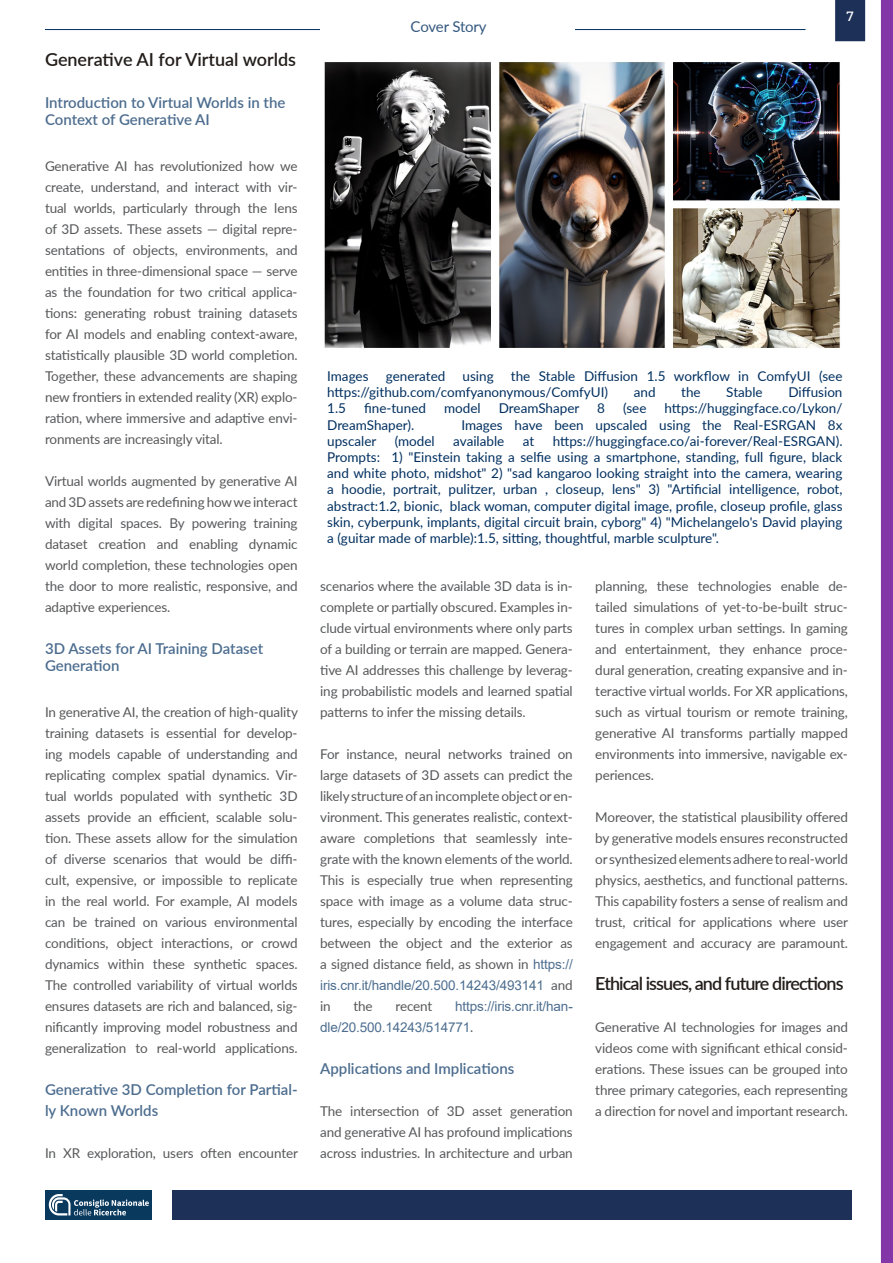
<style>
.page{position:relative;width:893px;height:1263px;background:#fff}
.page>*{position:absolute;margin:0;border:0;box-sizing:border-box;transform-origin:0 0}
.Paragrafo_base{font:600 18px "Lato";letter-spacing:-.05em;color:#241e1b}
.Paragrafo_base-2{font:600 18px "Lato";color:#241e1b}
.Sottotitolo_-_Interno_-_Colonna{font:600 15px/16.5px "Lato";color:#4d6d8f}
.Paragrafo_base-3{font:600 15px/21px "Lato";color:#4d6d8f}
.Section_title{font:15px "Lato";letter-spacing:-.015em;color:#33587f}
.Paragrafo_base-4{font:13.5px/21px "Lato";letter-spacing:-.01em;color:#57585a;text-align:justify}
.Didascalia_Giustificata{font:13.5px/16.2px "Lato";color:#002f5f}
.Paragrafo_base-5{font:13.5px/21px "Arial";letter-spacing:-.01em;color:#4d6d8f}
.t1{font:13.5px "Bitter";color:#fff}
.s1{font-family:"Arial";color:#4d6d8f}
.s2{font-family:"Lato";color:#57585a}
</style>
<div class="page">
<div style="left:172px;top:1190px;width:680px;height:30px;background:#1d3058"></div>
<div style="left:46px;top:1190px;width:106px;height:30px;background:#0a395e"></div>
<svg style="left:49px;top:1194px;width:100px;height:21px"></svg>
<hr style="left:45px;top:29px;width:761px;height:1px;background:#002f5f">
<svg style="left:835px;top:0;width:30px;height:41px"></svg>
<div style="left:320px;top:15px;width:253px;height:28px;background:#fff"></div>
<img style="left:324px;top:61px;width:516px;height:287px">
<div style="left:881px;top:0;width:12px;height:1263px;background:#8236a7"></div>
<p class="Paragrafo_base-2" style="left:45px;top:46px;width:253px">Generative AI for Virtual worlds</p>
<p class="Sottotitolo_-_Interno_-_Colonna" style="left:45px;top:94px;width:242px">Introduction to Virtual Worlds in the<br>Context of Generative AI</p>
<p class="Paragrafo_base-4" style="left:45px;top:155px;width:254px">Generative AI has revolutionized how we create, understand, and interact with vir&shy;tual worlds, particularly through the lens of 3D assets. These assets — digital repre&shy;sentations of objects, environments, and entities in three-dimensional space — serve as the foundation for two critical applica&shy;tions: generating robust training datasets for AI models and enabling context-aware, statistically plausible 3D world completion.<br>Together, these advancements are shaping new frontiers in extended reality (XR) explo&shy;ration, where immersive and adaptive envi&shy;ronments are increasingly vital.</p>
<p class="Paragrafo_base-4" style="left:45px;top:470px;width:254px">Virtual worlds augmented by generative AI and 3D assets are redefining how we interact with digital spaces. By powering training dataset creation and enabling dynamic world completion, these technologies open the door to more realistic, responsive, and adaptive experiences.</p>
<p class="Sottotitolo_-_Interno_-_Colonna" style="left:45px;top:640px;width:220px">3D Assets for AI Training Dataset<br>Generation</p>
<p class="Paragrafo_base-4" style="left:45px;top:701px;width:254px">In generative AI, the creation of high-quality training datasets is essential for develop&shy;ing models capable of understanding and replicating complex spatial dynamics. Vir&shy;tual worlds populated with synthetic 3D assets provide an efficient, scalable solu&shy;tion. These assets allow for the simulation of diverse scenarios that would be diffi&shy;cult, expensive, or impossible to replicate in the real world. For example, AI models can be trained on various environmental conditions, object interactions, or crowd dynamics within these synthetic spaces.<br>The controlled variability of virtual worlds ensures datasets are rich and balanced, sig&shy;nificantly improving model robustness and generalization to real-world applications.</p>
<p class="Paragrafo_base-3" style="left:45px;top:1078px;width:254px">Generative 3D Completion for Partial&shy;ly Known Worlds</p>
<p class="Paragrafo_base-4" style="left:45px;top:1142px;width:254px">In XR exploration, users often encounter</p>
<p class="Section_title" style="left:411px;top:16px;width:77px">Cover Story</p>
<p class="t1" style="left:847px;top:8px;width:8px">7</p>
<p class="Didascalia_Giustificata" style="left:327px;top:367px;width:517px;text-indent:184px">the Stable Diffusion 1.5 workflow in ComfyUI (see https://github.com/comfyanonymous/ComfyUI)</p>
<p class="Didascalia_Giustificata" style="left:327px;top:367px;width:43px">Images</p>
<p class="Didascalia_Giustificata" style="left:386px;top:367px;width:61px">generated</p>
<p class="Didascalia_Giustificata" style="left:463px;top:367px;width:33px">using</p>
<p class="Didascalia_Giustificata" style="left:634px;top:384px;width:23px">and</p>
<p class="Didascalia_Giustificata" style="left:681px;top:384px;width:21px">the</p>
<p class="Didascalia_Giustificata" style="left:726px;top:384px;width:38px">Stable</p>
<p class="Didascalia_Giustificata" style="left:788px;top:384px;width:56px">Diffusion</p>
<p class="Didascalia_Giustificata" style="left:327px;top:400px;width:20px">1.5</p>
<p class="Didascalia_Giustificata" style="left:364px;top:400px;width:63px">fine-tuned</p>
<p class="Didascalia_Giustificata" style="left:444px;top:400px;width:38px">model</p>
<p class="Didascalia_Giustificata" style="left:499px;top:400px;width:82px">DreamShaper</p>
<p class="Didascalia_Giustificata" style="left:597px;top:400px;width:9px">8</p>
<p class="Didascalia_Giustificata" style="left:623px;top:400px;width:25px">(see</p>
<p class="Didascalia_Giustificata" style="left:664px;top:400px;width:180px">https://huggingface.co/Lykon/</p>
<p class="Didascalia_Giustificata" style="left:327px;top:416px;width:89px">DreamShaper).</p>
<p class="Didascalia_Giustificata" style="left:461px;top:416px;width:383px">Images have been upscaled using the Real-ESRGAN 8x</p>
<p class="Didascalia_Giustificata" style="left:327px;top:432px;width:51px">upscaler</p>
<p class="Didascalia_Giustificata" style="left:395px;top:432px;width:42px">(model</p>
<p class="Didascalia_Giustificata" style="left:453px;top:432px;width:53px">available</p>
<p class="Didascalia_Giustificata" style="left:523px;top:432px;width:13px">at</p>
<p class="Didascalia_Giustificata" style="left:327px;top:432px;width:517px;text-align:justify;text-indent:226px">https://huggingface.co/ai-forever/Real-ESRGAN).<br>Prompts: 1) "Einstein taking a selfie using a smartphone, standing, full figure, black and white photo, midshot" 2) "sad kangaroo looking straight into the camera, wearing a hoodie, portrait, pulitzer, urban , closeup, lens" 3) "Artificial intelligence, robot, abstract:1.2, bionic, black woman, computer digital image, profile, closeup profile, glass skin, cyberpunk, implants, digital circuit brain, cyborg" 4) "Michelangelo's David playing a (guitar made of marble):1.5, sitting, thoughtful, marble sculpture".</p>
<p class="Paragrafo_base-4" style="left:320px;top:575px;width:254px">scenarios where the available 3D data is in&shy;complete or partially obscured. Examples in&shy;clude virtual environments where only parts of a building or terrain are mapped. Genera&shy;tive AI addresses this challenge by leverag&shy;ing probabilistic models and learned spatial patterns to infer the missing details.</p>
<p class="Paragrafo_base-4" style="left:320px;top:743px;width:254px">For instance, neural networks trained on large datasets of 3D assets can predict the likely structure of an incomplete object or en&shy;vironment. This generates realistic, context&shy;aware completions that seamlessly inte&shy;grate with the known elements of the world.<br>This is especially true when representing space with image as a volume data struc&shy;tures, especially by encoding the interface between the object and the exterior as a signed distance field, as shown in <span class="s1">https:// iris.cnr.it/handle/20.500.14243/493141</span> and in</p>
<p class="Paragrafo_base-4" style="left:354px;top:995px;width:21px">the</p>
<p class="Paragrafo_base-4" style="left:396px;top:995px;width:38px">recent</p>
<p class="Paragrafo_base-5" style="left:320px;top:996px;width:254px;text-indent:135px">https://iris.cnr.it/han&shy;dle/20.500.14243/514771<span class="s2">.</span></p>
<p class="Sottotitolo_-_Interno_-_Colonna" style="left:320px;top:1060px;width:196px">Applications and Implications</p>
<p class="Paragrafo_base-4" style="left:320px;top:1100px;width:254px">The intersection of 3D asset generation and generative AI has profound implications across industries. In architecture and urban</p>
<p class="Paragrafo_base-4" style="left:595px;top:575px;width:254px">planning, these technologies enable de&shy;tailed simulations of yet-to-be-built struc&shy;tures in complex urban settings. In gaming and entertainment, they enhance proce&shy;dural generation, creating expansive and in&shy;teractive virtual worlds. For XR applications, such as virtual tourism or remote training, generative AI transforms partially mapped environments into immersive, navigable ex&shy;periences.</p>
<p class="Paragrafo_base-4" style="left:595px;top:806px;width:254px">Moreover, the statistical plausibility offered by generative models ensures reconstructed or synthesized elements adhere to real-world physics, aesthetics, and functional patterns.<br>This capability fosters a sense of realism and trust, critical for applications where user engagement and accuracy are paramount.</p>
<p class="Paragrafo_base" style="left:595px;top:970px;width:250px">Ethical issues, and future directions</p>
<p class="Paragrafo_base-4" style="left:595px;top:1016px;width:254px">Generative AI technologies for images and videos come with significant ethical consid&shy;erations. These issues can be grouped into three primary categories, each representing a direction for novel and important research.</p>
</div>
